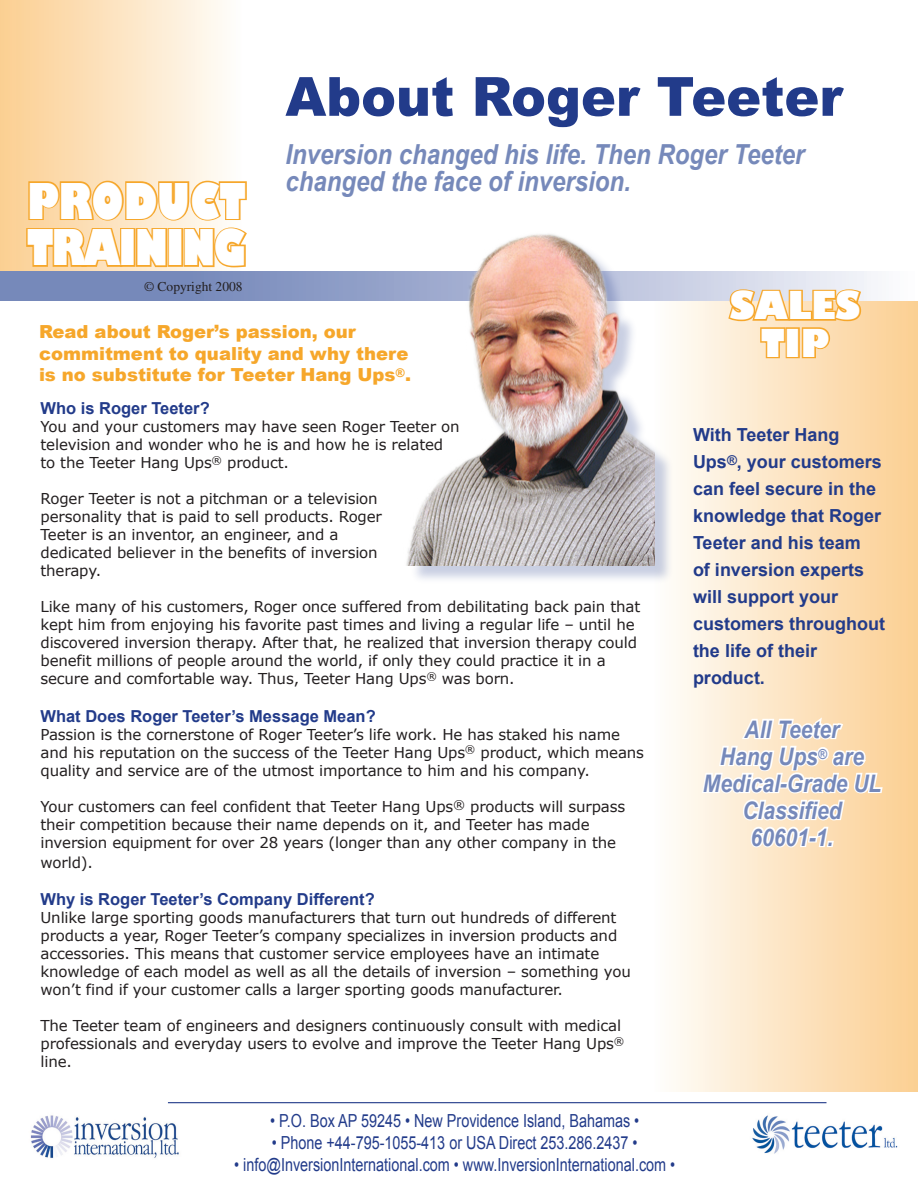
<style>
.page{position:relative;width:918px;height:1188px;background:#fff}
.page>*{position:absolute;margin:0;border:0;box-sizing:border-box;transform-origin:0 0}
.t1{font:900 54px "Arial";color:#223b8a}
.t2{font:800 48px/46.8px "Gill Sans";letter-spacing:-.055em;color:#fff;scale:.79 1}
.t3{font:800 37.5px/37.5px "Gill Sans";color:#fff;text-align:center;scale:.9 1}
.t4{font:italic 700 27.6px/27px "Arial";color:#7689ba;scale:.87 1}
.t5{font:italic 700 24.15px/27px "Arial";color:#7689ba;text-align:center;scale:.87 1}
.t6{font:700 18px/27px "Arial";color:#223b8a}
.t7{font:18px "Arial";color:#223b8a;scale:.8 1}
.t8{font:900 18px/21.6px "Arial";color:#f6a72b}
.t9{font:700 16.5px "Arial";color:#223b8a}
.t10{font:15px/18px "Verdana";letter-spacing:-.01em;color:#231f20}
.t11{font:13.5px "Times";color:#231f20}
</style>
<div class="page">
<div style="left:651px;top:291px;width:267px;height:801px;background:linear-gradient(to right,#fefefc,#fbce90)"></div>
<div style="left:1px;top:1px;width:241px;height:278px;background:linear-gradient(to right,#fbce90,#fefefb)"></div>
<hr style="left:168px;top:1102px;width:658px;height:1px;background:#223b8a">
<svg style="left:25px;top:179px;width:222px;height:90px;background:#fad49a"></svg>
<svg style="left:0;top:271px;width:918px;height:30px;background:#9eabce"></svg>
<svg style="left:727px;top:288px;width:136px;height:72px;background:#f7d29c"></svg>
<img style="left:30px;top:1115px;width:149px;height:44px">
<img style="left:752px;top:1115px;width:146px;height:39px">
<svg style="left:700px;top:713px;width:184px;height:137px"></svg>
<div style="left:408px;top:235px;width:266px;height:351px;background:#223b8a;opacity:.25"></div>
<img style="left:386px;top:234px;width:268px;height:332px">
<h1 class="t1" style="left:285px;top:57px;width:559px">About Roger Teeter</h1>
<h3 class="t4" style="left:285px;top:142px;width:598px">Inversion changed his life. Then Roger Teeter changed the face of inversion.</h3>
<h2 class="t2" style="left:27px;top:181px;width:279px">PRODUCT<br>TRAINING</h2>
<p class="t11" style="left:144px;top:279px;width:100px">© Copyright 2008</p>
<h3 class="t3" style="left:730px;top:289px;width:146px">SALES<br>TIP</h3>
<p class="t8" style="left:39px;top:320px;width:374px">Read about Roger’s passion, our commitment to quality and why there is no substitute for Teeter Hang Ups<sup>®</sup>.</p>
<p class="t9" style="left:40px;top:397px;width:171px">Who is Roger Teeter?</p>
<p class="t10" style="left:40px;top:417px;width:421px">You and your customers may have seen Roger Teeter on television and wonder who he is and how he is related to the Teeter Hang Ups<sup>®</sup> product.</p>
<p class="t10" style="left:40px;top:489px;width:343px">Roger Teeter is not a pitchman or a television personality that is paid to sell products. Roger Teeter is an inventor, an engineer, and a dedicated believer in the benefits of inversion therapy.</p>
<p class="t10" style="left:40px;top:597px;width:601px">Like many of his customers, Roger once suffered from debilitating back pain that kept him from enjoying his favorite past times and living a regular life – until he discovered inversion therapy. After that, he realized that inversion therapy could benefit millions of people around the world, if only they could practice it in a secure and comfortable way. Thus, Teeter Hang Ups<sup>®</sup> was born.</p>
<p class="t9" style="left:40px;top:705px;width:337px">What Does Roger Teeter’s Message Mean?</p>
<p class="t10" style="left:40px;top:725px;width:605px">Passion is the cornerstone of Roger Teeter’s life work. He has staked his name and his reputation on the success of the Teeter Hang Ups<sup>®</sup> product, which means quality and service are of the utmost importance to him and his company.</p>
<p class="t10" style="left:40px;top:797px;width:586px">Your customers can feel confident that Teeter Hang Ups<sup>®</sup> products will surpass their competition because their name depends on it, and Teeter has made inversion equipment for over 28 years (longer than any other company in the</p>
<p class="t10" style="left:40px;top:853px;width:54px">world).</p>
<p class="t9" style="left:40px;top:889px;width:336px">Why is Roger Teeter’s Company Different?</p>
<p class="t10" style="left:40px;top:908px;width:592px">Unlike large sporting goods manufacturers that turn out hundreds of different products a year, Roger Teeter’s company specializes in inversion products and accessories. This means that customer service employees have an intimate knowledge of each model as well as all the details of inversion – something you won’t find if your customer calls a larger sporting goods manufacturer.</p>
<p class="t10" style="left:40px;top:1016px;width:585px">The Teeter team of engineers and designers continuously consult with medical professionals and everyday users to evolve and improve the Teeter Hang Ups<sup>® </sup>line.</p>
<p class="t6" style="left:693px;top:421px;width:194px">With Teeter Hang<br>Ups<sup>®</sup>, your customers can feel secure in the knowledge that Roger<br>Teeter and his team<br>of inversion experts will support your customers throughout the life of their product.</p>
<h3 class="t5" style="left:703px;top:717px;width:207px">All Teeter<br>Hang Ups<sup>®</sup> are<br>Medical-Grade UL<br>Classified<br>60601-1.</h3>
<p class="t7" style="left:270px;top:1109px;width:463px">• P.O. Box AP 59245 • New Providence Island, Bahamas •</p>
<p class="t7" style="left:272px;top:1131px;width:459px">• Phone +44-795-1055-413 or USA Direct 253.286.2437 •</p>
<p class="t7" style="left:234px;top:1152px;width:553px">• info@InversionInternational.com • www.InversionInternational.com •</p>
</div>
